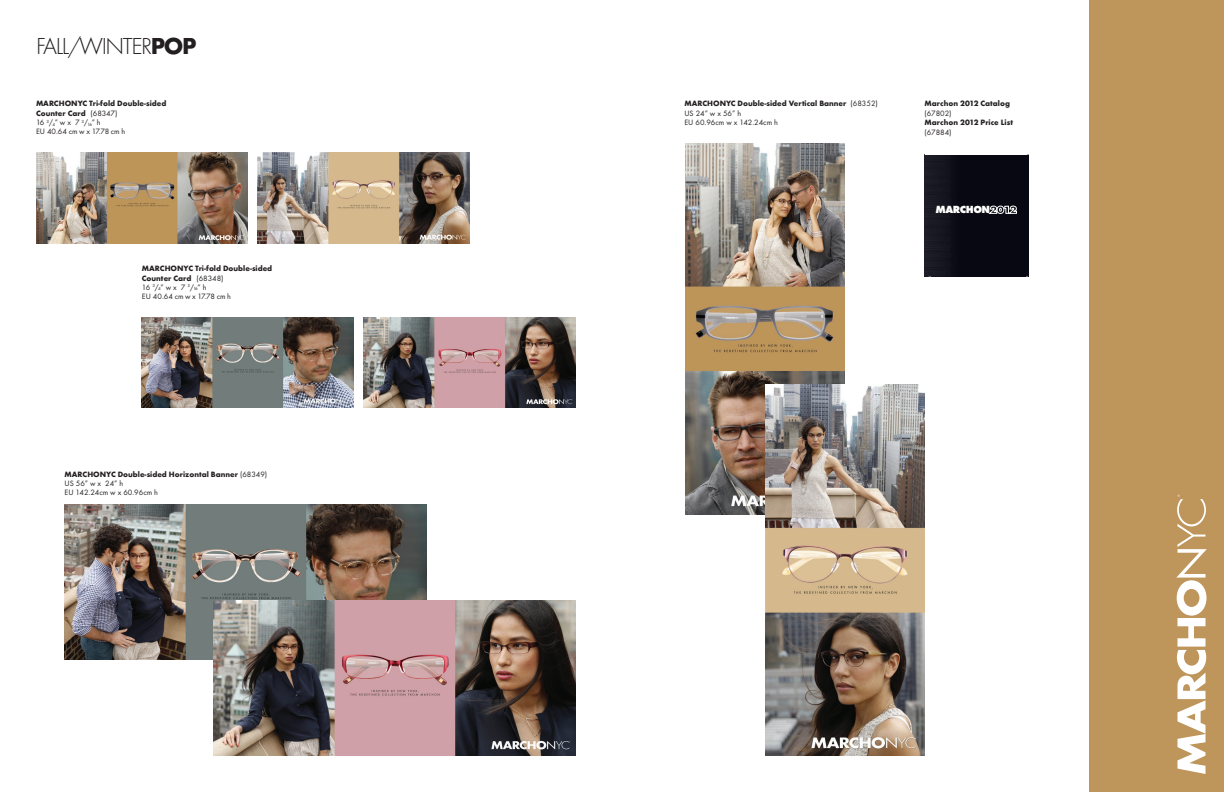
<style>
.page{position:relative;width:1224px;height:792px;background:#fff}
.page>*{position:absolute;margin:0;border:0;box-sizing:border-box;transform-origin:0 0}
.t1{font:300 24px "Futura T";letter-spacing:-.06em;color:#231f20}
.t2{font:800 10.7px "Futura T";letter-spacing:-.05em;color:#fff}
.t3{font:700 8px/9.6px "Futura T";color:#231f20}
.t4{font:8px/9.3px "Futura T";color:#231f20}
.t5{font:8px "Futura T";letter-spacing:-.02em;color:#231f20}
.s1{font-weight:700}
.s2{font-weight:400}
.s3{font-weight:400;font-size:4.7px}
</style>
<div class="page">
<div style="left:1089px;top:0;width:135px;height:792px;background:#be955b"></div>
<svg style="left:1176px;top:495px;width:31px;height:279px"></svg>
<img style="left:685px;top:143px;width:159px;height:372px">
<img style="left:765px;top:384px;width:159px;height:372px">
<img style="left:36px;top:152px;width:212px;height:91px">
<img style="left:258px;top:152px;width:212px;height:91px">
<img style="left:142px;top:317px;width:212px;height:91px">
<img style="left:364px;top:317px;width:211px;height:91px">
<img style="left:65px;top:504px;width:361px;height:155px">
<img style="left:214px;top:601px;width:361px;height:155px">
<div style="left:925px;top:155px;width:103px;height:122px;background:#080813"></div>
<div style="left:925px;top:156px;width:26px;height:121px;background:#171821"></div>
<div style="left:935px;top:205px;width:83px;height:10px;background:#231f20;opacity:.75"></div>
<svg style="left:989px;top:206px;width:28px;height:8px"></svg>
<h1 class="t1" style="left:36px;top:32px;width:162px">FALL/WINTER<span class="s1">POP</span></h1>
<p class="t3" style="left:36px;top:99px;width:132px;text-indent:35px">NYC Tri-fold Double-sided<br>Counter Card <span class="s2">(68347)<br>16</span> <sup>3</sup><span class="s2">/</span><span class="s3">4</span><span class="s2">” w x 7</span> <sup>3</sup><span class="s2">/</span><span class="s3">16</span><span class="s2">” h</span></p>
<p class="t5" style="left:36px;top:126px;width:91px">EU 40.64 cm w x 17.78 cm h</p>
<p class="t3" style="left:36px;top:99px;width:14px">MARCHO</p>
<p class="t3" style="left:142px;top:263px;width:132px;text-indent:35px">NYC Tri-fold Double-sided<br>Counter Card <span class="s2">(68348)<br>16</span> <sup>3</sup><span class="s2">/</span><span class="s3">4</span><span class="s2">” w x 7</span> <sup>3</sup><span class="s2">/</span><span class="s3">16</span><span class="s2">” h</span></p>
<p class="t5" style="left:142px;top:291px;width:91px">EU 40.64 cm w x 17.78 cm h</p>
<p class="t3" style="left:142px;top:263px;width:14px">MARCHO</p>
<p class="t4" style="left:65px;top:469px;width:204px;text-indent:35px"><span class="s1">NYC Double-sided Horizontal Banner</span> (68349)<br>US 56” w x 24” h<br>EU 142.24cm w x 60.96cm h</p>
<p class="t3" style="left:65px;top:469px;width:14px">MARCHO</p>
<p class="t4" style="left:684px;top:99px;width:195px;text-indent:35px"><span class="s1">NYC Double-sided Vertical Banner</span> (68352)<br>US 24” w x 56” h<br>EU 60.96cm w x 142.24cm h</p>
<p class="t3" style="left:684px;top:99px;width:14px">MARCHO</p>
<p class="t3" style="left:925px;top:99px;width:87px">Marchon 2012 Catalog</p>
<p class="t4" style="left:925px;top:108px;width:29px">(67802)</p>
<p class="t3" style="left:925px;top:118px;width:90px">Marchon 2012 Price List</p>
<p class="t4" style="left:925px;top:127px;width:28px">(67884)</p>
<h2 class="t2" style="left:936px;top:203px;width:56px">MARCHON</h2>
</div>
